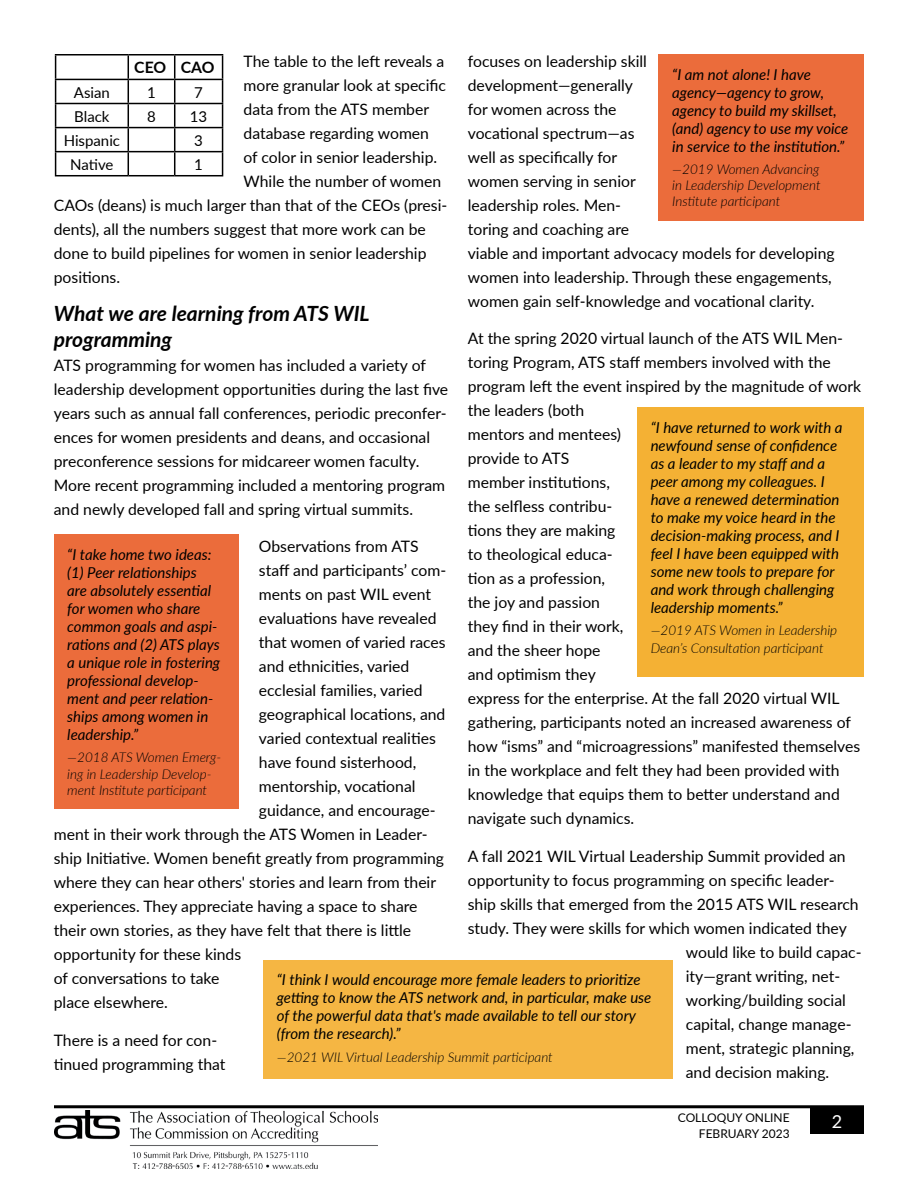
<style>
.page{position:relative;width:918px;height:1188px;background:#fff}
.page>*{position:absolute;margin:0;border:0;box-sizing:border-box;transform-origin:0 0}
.t1{font:italic 700 21px/25.2px "Lato";color:#000}
.t2{font:18px "Lato";color:#fff}
.t3{font:15.75px/24px "Lato";color:#000}
.t4{font:700 15.75px "Lato";letter-spacing:-.01em;color:#000}
.t5{font:italic 15px/18px "Lato";color:#000}
.t6{font:15px "Lato";color:#000}
.t7{font:italic 300 13.5px/16.2px "Lato";color:#000}
.t8{font:12px/16.5px "Lato";color:#000;text-align:right}
</style>
<div class="page">
<div style="left:810px;top:1107px;width:54px;height:27px;background:#000"></div>
<hr style="left:54px;top:1105px;width:810px;height:3px;background:#000">
<img style="left:54px;top:1110px;width:324px;height:59px">
<hr style="left:55px;top:54px;width:73px;height:2px;background:#000">
<hr style="left:128px;top:54px;width:47px;height:2px;background:#000">
<hr style="left:175px;top:54px;width:48px;height:2px;background:#000">
<hr style="left:55px;top:79px;width:73px;height:1px;background:#000">
<hr style="left:128px;top:79px;width:47px;height:1px;background:#000">
<hr style="left:175px;top:79px;width:48px;height:1px;background:#000">
<hr style="left:55px;top:103px;width:73px;height:1px;background:#000">
<hr style="left:128px;top:103px;width:47px;height:1px;background:#000">
<hr style="left:175px;top:103px;width:48px;height:1px;background:#000">
<hr style="left:55px;top:127px;width:73px;height:1px;background:#000">
<hr style="left:128px;top:127px;width:47px;height:1px;background:#000">
<hr style="left:175px;top:127px;width:48px;height:1px;background:#000">
<hr style="left:55px;top:151px;width:73px;height:1px;background:#000">
<svg style="left:55px;top:56px;width:1px;height:119px"></svg>
<hr style="left:128px;top:151px;width:47px;height:1px;background:#000">
<svg style="left:128px;top:56px;width:1px;height:119px"></svg>
<hr style="left:175px;top:151px;width:48px;height:1px;background:#000">
<svg style="left:174px;top:56px;width:1px;height:119px"></svg>
<svg style="left:222px;top:56px;width:1px;height:119px"></svg>
<hr style="left:55px;top:175px;width:73px;height:1px;background:#000">
<hr style="left:128px;top:175px;width:47px;height:1px;background:#000">
<hr style="left:175px;top:175px;width:48px;height:1px;background:#000">
<div style="left:54px;top:534px;width:185px;height:275px;background:#eb6c3b"></div>
<div style="left:637px;top:407px;width:227px;height:270px;background:#f4b134"></div>
<div style="left:659px;top:54px;width:205px;height:166px;background:#eb6c3b"></div>
<div style="left:263px;top:960px;width:409px;height:118px;background:#f5b643"></div>
<p class="t3" style="left:244px;top:48px;width:202px">The table to the left reveals a</p>
<p class="t3" style="left:244px;top:72px;width:204px">more granular look at specific</p>
<p class="t3" style="left:244px;top:96px;width:187px">data from the ATS member</p>
<p class="t3" style="left:244px;top:120px;width:187px">database regarding women</p>
<p class="t3" style="left:244px;top:144px;width:195px">of color in senior leadership.</p>
<p class="t3" style="left:244px;top:168px;width:199px">While the number of women</p>
<p class="t3" style="left:54px;top:192px;width:395px">CAOs (deans) is much larger than that of the CEOs (presi-</p>
<p class="t3" style="left:54px;top:216px;width:374px">dents), all the numbers suggest that more work can be</p>
<p class="t3" style="left:54px;top:240px;width:374px">done to build pipelines for women in senior leadership</p>
<p class="t3" style="left:54px;top:264px;width:68px">positions.</p>
<h1 class="t1" style="left:54px;top:300px;width:317px">What we are learning from ATS WIL programming</h1>
<p class="t3" style="left:54px;top:352px;width:396px">ATS programming for women has included a variety of leadership development opportunities during the last five years such as annual fall conferences, periodic preconfer&shy;ences for women presidents and deans, and occasional preconference sessions for midcareer women faculty.<br>More recent programming included a mentoring program and newly developed fall and spring virtual summits.</p>
<p class="t3" style="left:259px;top:534px;width:161px">Observations from ATS</p>
<p class="t3" style="left:259px;top:558px;width:189px">staff and participants’ com-</p>
<p class="t3" style="left:259px;top:582px;width:174px">ments on past WIL event</p>
<p class="t3" style="left:259px;top:606px;width:179px">evaluations have revealed</p>
<p class="t3" style="left:259px;top:630px;width:188px">that women of varied races</p>
<p class="t3" style="left:259px;top:654px;width:152px">and ethnicities, varied</p>
<p class="t3" style="left:259px;top:678px;width:165px">ecclesial families, varied</p>
<p class="t3" style="left:259px;top:702px;width:188px">geographical locations, and</p>
<p class="t3" style="left:259px;top:726px;width:179px">varied contextual realities</p>
<p class="t3" style="left:259px;top:750px;width:159px">have found sisterhood,</p>
<p class="t3" style="left:259px;top:774px;width:158px">mentorship, vocational</p>
<p class="t3" style="left:259px;top:798px;width:178px">guidance, and encourage-</p>
<p class="t3" style="left:54px;top:822px;width:375px">ment in their work through the ATS Women in Leader-</p>
<p class="t3" style="left:54px;top:846px;width:392px">ship Initiative. Women benefit greatly from programming</p>
<p class="t3" style="left:54px;top:870px;width:384px">where they can hear others' stories and learn from their</p>
<p class="t3" style="left:54px;top:894px;width:365px">experiences. They appreciate having a space to share</p>
<p class="t3" style="left:54px;top:918px;width:359px">their own stories, as they have felt that there is little</p>
<p class="t3" style="left:54px;top:942px;width:189px">opportunity for these kinds</p>
<p class="t3" style="left:54px;top:966px;width:167px">of conversations to take</p>
<p class="t3" style="left:54px;top:990px;width:116px">place elsewhere.</p>
<p class="t3" style="left:54px;top:1027px;width:173px">There is a need for con&shy;tinued programming that</p>
<p class="t3" style="left:468px;top:48px;width:368px">focuses on leadership skill<br>development—generally<br>for women across the<br>vocational spectrum—as<br>well as specifically for<br>women serving in senior<br>leadership roles. Men-<br>toring and coaching are<br>viable and important advocacy models for developing women into leadership. Through these engagements, women gain self-knowledge and vocational clarity.</p>
<p class="t3" style="left:468px;top:326px;width:395px">At the spring 2020 virtual launch of the ATS WIL Men&shy;toring Program, ATS staff members involved with the program left the event inspired by the magnitude of work the leaders (both<br>mentors and mentees)<br>provide to ATS<br>member institutions,<br>the selfless contribu-<br>tions they are making<br>to theological educa-<br>tion as a profession,<br>the joy and passion<br>they find in their work,<br>and the sheer hope<br>and optimism they<br>express for the enterprise. At the fall 2020 virtual WIL gathering, participants noted an increased awareness of how “isms” and “microagressions” manifested themselves in the workplace and felt they had been provided with knowledge that equips them to better understand and navigate such dynamics.</p>
<p class="t3" style="left:468px;top:843px;width:379px">A fall 2021 WIL Virtual Leadership Summit provided an</p>
<p class="t3" style="left:468px;top:867px;width:368px">opportunity to focus programming on specific leader-</p>
<p class="t3" style="left:468px;top:891px;width:392px">ship skills that emerged from the 2015 ATS WIL research</p>
<p class="t3" style="left:468px;top:915px;width:380px">study. They were skills for which women indicated they</p>
<p class="t3" style="left:686px;top:939px;width:177px">would like to build capac-</p>
<p class="t3" style="left:686px;top:963px;width:156px">ity—grant writing, net-</p>
<p class="t3" style="left:686px;top:987px;width:162px">working/building social</p>
<p class="t3" style="left:686px;top:1011px;width:167px">capital, change manage-</p>
<p class="t3" style="left:686px;top:1035px;width:170px">ment, strategic planning,</p>
<p class="t3" style="left:686px;top:1059px;width:145px">and decision making.</p>
<p class="t4" style="left:134px;top:56px;width:82px">CEO CAO</p>
<p class="t5" style="left:672px;top:65px;width:178px">“I am not alone! I have agency—agency to grow, agency to build my skillset, (and) agency to use my voice in service to the institution.”</p>
<p class="t7" style="left:672px;top:161px;width:150px;text-align:justify">—2019 Women Advancing in Leadership Development Institute participant</p>
<p class="t6" style="left:74px;top:81px;width:38px">Asian</p>
<p class="t6" style="left:147px;top:81px;width:10px">1</p>
<p class="t6" style="left:194px;top:81px;width:10px">7</p>
<p class="t6" style="left:74px;top:105px;width:37px">Black</p>
<p class="t6" style="left:147px;top:105px;width:10px">8</p>
<p class="t6" style="left:190px;top:105px;width:19px">13</p>
<p class="t6" style="left:64px;top:129px;width:58px">Hispanic</p>
<p class="t6" style="left:194px;top:129px;width:10px">3</p>
<p class="t6" style="left:70px;top:154px;width:45px">Native</p>
<p class="t6" style="left:194px;top:154px;width:10px">1</p>
<p class="t5" style="left:651px;top:418px;width:193px">“I have returned to work with a newfound sense of confidence as a leader to my staff and a peer among my colleagues. I have a renewed determination to make my voice heard in the decision-making process, and I feel I have been equipped with some new tools to prepare for and work through challenging leadership moments.”</p>
<p class="t7" style="left:651px;top:621px;width:188px;line-height:18px">—2019 ATS Women in Leadership<br>Dean’s Consultation participant</p>
<p class="t5" style="left:67px;top:545px;width:154px">“I take home two ideas: (1) Peer relationships<br>are absolutely essential for women who share common goals and aspi&shy;rations and (2) ATS plays a unique role in fostering professional develop&shy;ment and peer relation&shy;ships among women in leadership.”</p>
<p class="t7" style="left:67px;top:749px;width:156px">—2018 ATS Women Emerg&shy;ing in Leadership Develop&shy;ment Institute participant</p>
<p class="t5" style="left:277px;top:970px;width:376px">“I think I would encourage more female leaders to prioritize getting to know the ATS network and, in particular, make use of the powerful data that's made available to tell our story (from the research).”</p>
<p class="t7" style="left:277px;top:1048px;width:278px">—2021 WIL Virtual Leadership Summit participant</p>
<p class="t8" style="left:678px;top:1108px;width:113px">COLLOQUY ONLINE<br>FEBRUARY 2023</p>
<p class="t2" style="left:832px;top:1108px;width:12px">2</p>
</div>
